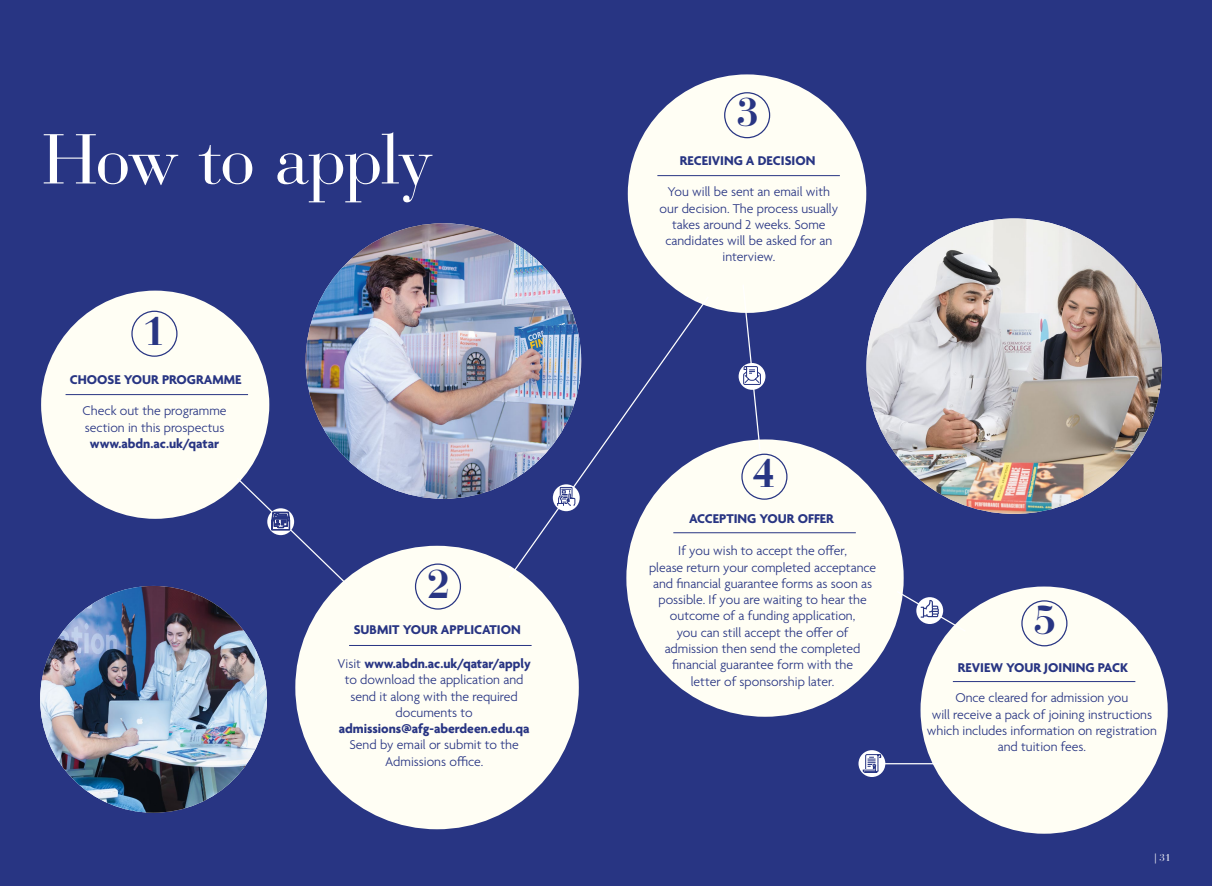
<style>
.page{position:relative;width:1212px;height:886px;background:#283583}
.page>*{position:absolute;margin:0;border:0;box-sizing:border-box;transform-origin:0 0}
.t1{font:70px "Bauer Bodoni Std";letter-spacing:-.03em;color:#fff}
.t2{font:700 40px "Bauer Bodoni";color:#283583}
.t3{font:300 13.75px/16.2px "Agenda";color:#283583;text-align:center}
.t4{font:700 13.75px "Agenda";color:#283583}
.t5{font:10px "Bauer Bodoni Std";color:#fff}
.s1{font-weight:700}
</style>
<div class="page">
<div style="left:41px;top:291px;width:228px;height:228px;background:#fffef4;border-radius:50%"></div>
<div style="left:295px;top:546px;width:284px;height:283px;background:#fffef4;border-radius:50%"></div>
<img style="left:306px;top:223px;width:275px;height:276px;border-radius:138px">
<img style="left:40px;top:586px;width:227px;height:227px;border-radius:113px">
<div style="left:131px;top:311px;width:46px;height:46px;border:1px solid #283583;border-radius:50%"></div>
<hr style="left:66px;top:394px;width:182px;height:1px;background:#283583">
<div style="left:415px;top:563px;width:46px;height:47px;border:1px solid #283583;border-radius:50%"></div>
<hr style="left:349px;top:645px;width:183px;height:1px;background:#283583">
<svg style="left:236px;top:477px;width:113px;height:110px"></svg>
<div style="left:628px;top:74px;width:238px;height:239px;background:#fffef4;border-radius:50%"></div>
<div style="left:920px;top:586px;width:248px;height:248px;background:#fffef4;border-radius:50%"></div>
<img style="left:866px;top:218px;width:296px;height:296px;border-radius:148px">
<div style="left:724px;top:92px;width:46px;height:46px;border:1px solid #283583;border-radius:50%"></div>
<hr style="left:657px;top:175px;width:183px;height:1px;background:#283583">
<div style="left:626px;top:439px;width:278px;height:278px;background:#fffef4;border-radius:50%"></div>
<div style="left:741px;top:454px;width:46px;height:46px;border:1px solid #283583;border-radius:50%"></div>
<hr style="left:673px;top:532px;width:183px;height:1px;background:#283583">
<div style="left:1021px;top:600px;width:46px;height:46px;border:1px solid #283583;border-radius:50%"></div>
<hr style="left:953px;top:681px;width:182px;height:1px;background:#283583">
<svg style="left:508px;top:295px;width:202px;height:284px"></svg>
<div style="left:739px;top:363px;width:26px;height:27px;background:#fff;border-radius:50%"></div>
<svg style="left:742px;top:287px;width:19px;height:159px"></svg>
<svg style="left:895px;top:591px;width:72px;height:42px"></svg>
<svg style="left:858px;top:750px;width:27px;height:27px"></svg>
<svg style="left:862px;top:753px;width:34px;height:20px"></svg>
<hr style="left:879px;top:763px;width:60px;height:1px;background:#fff">
<svg style="left:553px;top:484px;width:27px;height:27px"></svg>
<svg style="left:557px;top:486px;width:19px;height:21px"></svg>
<h1 class="t1" style="left:43px;top:118px;width:392px">How to apply</h1>
<h2 class="t2" style="left:143px;top:307px;width:24px">1</h2>
<p class="t4" style="left:70px;top:372px;width:173px">CHOOSE YOUR PROGRAMME</p>
<p class="t3" style="left:83px;top:404px;width:146px;text-align:left">Check out the programme section in this prospectus</p>
<p class="t4" style="left:90px;top:436px;width:131px">www.abdn.ac.uk/qatar</p>
<h2 class="t2" style="left:427px;top:560px;width:24px">2</h2>
<p class="t4" style="left:354px;top:622px;width:169px">SUBMIT YOUR APPLICATION</p>
<p class="t3" style="left:338px;top:656px;width:195px">Visit <span class="s1">www.abdn.ac.uk/qatar/apply </span>to download the application and send it along with the required documents to</p>
<p class="t4" style="left:339px;top:721px;width:192px">admissions@afg-aberdeen.edu.qa</p>
<p class="t3" style="left:349px;top:738px;width:171px">Send by email or submit to the<br>Admissions office.</p>
<h2 class="t2" style="left:737px;top:88px;width:24px">3</h2>
<p class="t4" style="left:680px;top:153px;width:137px">RECEIVING A DECISION</p>
<p class="t3" style="left:660px;top:185px;width:180px">You will be sent an email with our decision. The process usually takes around 2 weeks. Some candidates will be asked for an interview.</p>
<h2 class="t2" style="left:753px;top:449px;width:24px">4</h2>
<p class="t4" style="left:689px;top:511px;width:146px">ACCEPTING YOUR OFFER</p>
<p class="t3" style="left:649px;top:544px;width:229px">If you wish to accept the offer,<br>please return your completed acceptance and financial guarantee forms as soon as possible. If you are waiting to hear the outcome of a funding application,<br>you can still accept the offer of admission then send the completed financial guarantee form with the<br>letter of sponsorship later.</p>
<h2 class="t2" style="left:1034px;top:596px;width:24px">5</h2>
<p class="t4" style="left:958px;top:660px;width:172px">REVIEW YOUR JOINING PACK</p>
<p class="t3" style="left:927px;top:690px;width:232px">Once cleared for admission you<br>will receive a pack of joining instructions which includes information on registration and tuition fees.</p>
<p class="t5" style="left:1154px;top:851px;width:18px">| 31</p>
</div>
